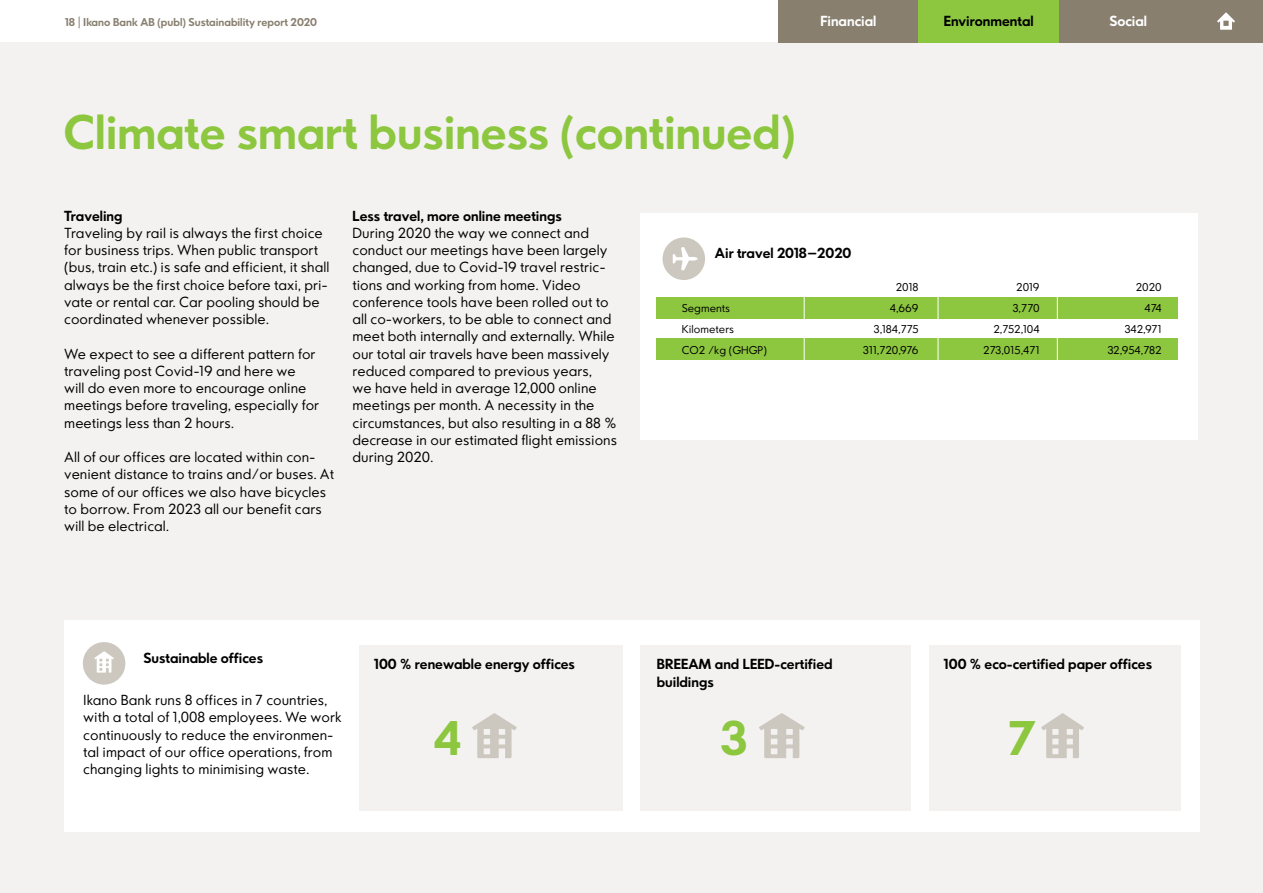
<style>
.page{position:relative;width:1263px;height:893px;background:#fff}
.page>*{position:absolute;margin:0;border:0;box-sizing:border-box;transform-origin:0 0}
.t1{font:700 45px "Ikano Sans";color:#8dc73f}
.t2{font:13.5px/17.2px "Ikano Sans";color:#000}
.t3{font:700 13.5px/17.2px "Ikano Sans";color:#000}
.t4{font:700 13.5px "Ikano Sans";color:#fff}
.t5{font:10.5px/21px "Ikano Sans";color:#000;text-align:right}
.t6{font:700 10.5px "Ikano Sans";color:#887f6f}
</style>
<div class="page">
<div style="left:0;top:42px;width:1263px;height:851px;background:#f3f2f1"></div>
<div style="left:778px;top:0;width:485px;height:42px;background:#887f6f"></div>
<div style="left:918px;top:0;width:141px;height:42px;background:#8dc73f"></div>
<div style="left:640px;top:213px;width:557px;height:226px;background:#fff"></div>
<div style="left:657px;top:298px;width:521px;height:21px;background:#8dc73f"></div>
<div style="left:657px;top:339px;width:521px;height:21px;background:#8dc73f"></div>
<hr style="left:937px;top:291px;width:1px;height:112px;background:#fff">
<hr style="left:1057px;top:291px;width:1px;height:112px;background:#fff">
<hr style="left:804px;top:293px;width:1px;height:112px;background:#fff">
<div style="left:662px;top:237px;width:43px;height:43px;background:#ccc7bf;border-radius:50%"></div>
<svg style="left:673px;top:247px;width:25px;height:24px"></svg>
<div style="left:64px;top:620px;width:1135px;height:211px;background:#fff"></div>
<div style="left:359px;top:645px;width:264px;height:166px;background:#f3f2f1"></div>
<div style="left:929px;top:645px;width:252px;height:166px;background:#f3f2f1"></div>
<div style="left:641px;top:645px;width:270px;height:166px;background:#f3f2f1"></div>
<div style="left:83px;top:642px;width:42px;height:43px;background:#ccc7bf;border-radius:50%"></div>
<svg style="left:94px;top:651px;width:20px;height:22px"></svg>
<svg style="left:759px;top:713px;width:46px;height:45px"></svg>
<svg style="left:1041px;top:713px;width:43px;height:45px"></svg>
<svg style="left:472px;top:713px;width:45px;height:45px"></svg>
<svg style="left:1217px;top:12px;width:18px;height:18px"></svg>
<p class="t6" style="left:65px;top:15px;width:254px">18 | Ikano Bank AB (publ) Sustainability report 2020</p>
<p class="t4" style="left:820px;top:12px;width:57px">Financial</p>
<p class="t3" style="left:944px;top:12px;width:92px">Environmental</p>
<p class="t4" style="left:1109px;top:12px;width:39px">Social</p>
<h1 class="t1" style="left:64px;top:103px;width:733px">Climate smart business (continued)</h1>
<p class="t3" style="left:64px;top:207px;width:60px">Traveling</p>
<p class="t2" style="left:64px;top:224px;width:267px">Traveling by rail is always the first choice for business trips. When public transport (bus, train etc.) is safe and efficient, it shall always be the first choice before taxi, pri&shy;vate or rental car. Car pooling should be coordinated whenever possible.</p>
<p class="t2" style="left:64px;top:345px;width:256px">We expect to see a different pattern for traveling post Covid-19 and here we will do even more to encourage online meetings before traveling, especially for meetings less than 2 hours.</p>
<p class="t2" style="left:64px;top:448px;width:271px">All of our offices are located within con&shy;venient distance to trains and/or buses. At some of our offices we also have bicycles to borrow. From 2023 all our benefit cars will be electrical.</p>
<p class="t3" style="left:352px;top:207px;width:211px">Less travel, more online meetings</p>
<p class="t2" style="left:352px;top:224px;width:266px">During 2020 the way we connect and conduct our meetings have been largely changed, due to Covid-19 travel restric&shy;tions and working from home. Video conference tools have been rolled out to all co-workers, to be able to connect and meet both internally and externally. While our total air travels have been massively reduced compared to previous years,<br>we have held in average 12,000 online meetings per month. A necessity in the circumstances, but also resulting in a 88 % decrease in our estimated flight emissions during 2020.</p>
<p class="t3" style="left:715px;top:244px;width:138px">Air travel 2018–2020</p>
<p class="t5" style="left:682px;top:297px;width:87px;text-align:left">Segments<br>Kilometers<br>CO2 /kg (GHGP)</p>
<p class="t5" style="left:863px;top:276px;width:57px">2018<br>4,669<br>3,184,775<br>311,720,976</p>
<p class="t5" style="left:983px;top:276px;width:58px">2019<br>3,770<br>2,752,104<br>273,015,471</p>
<p class="t5" style="left:1107px;top:276px;width:56px">2020<br>474<br>342,971<br>32,954,782</p>
<p class="t3" style="left:144px;top:649px;width:121px">Sustainable offices</p>
<p class="t2" style="left:83px;top:691px;width:260px">Ikano Bank runs 8 offices in 7 countries, with a total of 1,008 employees. We work continuously to reduce the environmen&shy;tal impact of our office operations, from changing lights to minimising waste.</p>
<p class="t3" style="left:374px;top:656px;width:202px">100 % renewable energy offices</p>
<h1 class="t1" style="left:434px;top:709px;width:28px">4</h1>
<p class="t3" style="left:657px;top:656px;width:177px">BREEAM and LEED-certified buildings</p>
<h1 class="t1" style="left:720px;top:709px;width:29px">3</h1>
<p class="t3" style="left:944px;top:656px;width:210px">100 % eco-certified paper offices</p>
<h1 class="t1" style="left:1009px;top:709px;width:28px">7</h1>
</div>
